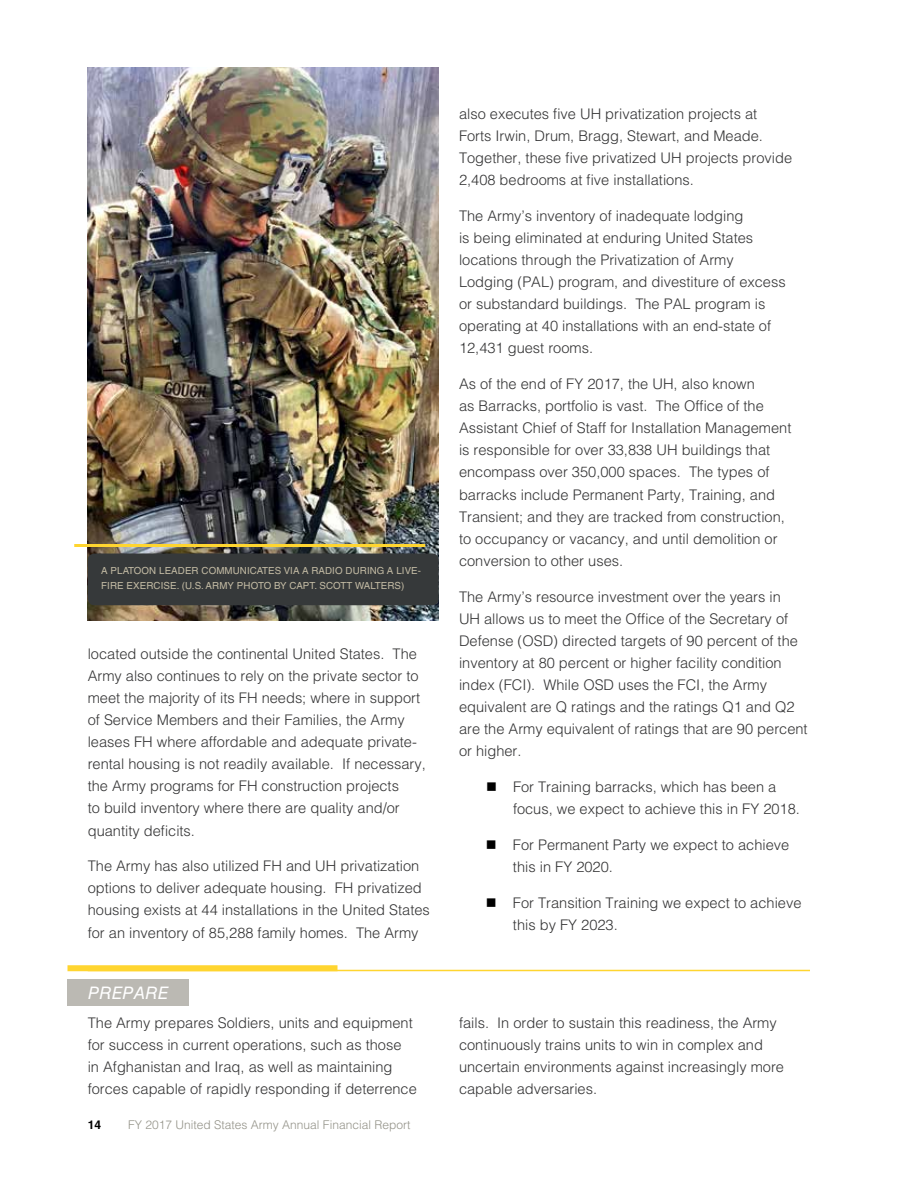
<style>
.page{position:relative;width:918px;height:1188px;background:#fff}
.page>*{position:absolute;margin:0;border:0;box-sizing:border-box;transform-origin:0 0}
.t1{font:italic 17.25px "Helvetica LT Std";color:#fff}
.t2{font:300 14.7px/22.2px "Helvetica LT Std";color:#333334}
.t3{font:300 12px "Helvetica LT Std";color:#949389}
.t4{font:700 12px "Helvetica LT Std";color:#000}
.t5{font:9.75px/15px "Helvetica LT Std";letter-spacing:.01em;color:#c3bba4}
</style>
<div class="page">
<div style="left:68px;top:980px;width:121px;height:26px;background:#bbb9b3"></div>
<hr style="left:88px;top:970px;width:722px;height:1px;background:#ffd530">
<div style="left:68px;top:965px;width:270px;height:6px;background:#ffd530"></div>
<img style="left:88px;top:68px;width:351px;height:553px">
<div style="left:88px;top:554px;width:351px;height:51px;background:#36393a;border-radius:7px"></div>
<hr style="left:74px;top:544px;width:351px;height:3px;background:#ffd530">
<p class="t5" style="left:101px;top:563px;width:321px">A PLATOON LEADER COMMUNICATES VIA A RADIO DURING A LIVE-<br>FIRE EXERCISE. (U.S. ARMY PHOTO BY CAPT. SCOTT WALTERS)</p>
<p class="t2" style="left:88px;top:642px;width:340px">located outside the continental United States. The Army also continues to rely on the private sector to meet the majority of its FH needs; where in support of Service Members and their Families, the Army leases FH where affordable and adequate private&shy;rental housing is not readily available. If necessary, the Army programs for FH construction projects<br>to build inventory where there are quality and/or quantity deficits.</p>
<p class="t2" style="left:88px;top:855px;width:344px">The Army has also utilized FH and UH privatization options to deliver adequate housing. FH privatized housing exists at 44 installations in the United States for an inventory of 85,288 family homes. The Army</p>
<p class="t2" style="left:459px;top:102px;width:335px">also executes five UH privatization projects at Forts Irwin, Drum, Bragg, Stewart, and Meade.<br>Together, these five privatized UH projects provide 2,408 bedrooms at five installations.</p>
<p class="t2" style="left:459px;top:204px;width:328px">The Army’s inventory of inadequate lodging<br>is being eliminated at enduring United States locations through the Privatization of Army Lodging (PAL) program, and divestiture of excess or substandard buildings. The PAL program is operating at 40 installations with an end-state of 12,431 guest rooms.</p>
<p class="t2" style="left:459px;top:372px;width:334px">As of the end of FY 2017, the UH, also known<br>as Barracks, portfolio is vast. The Office of the Assistant Chief of Staff for Installation Management is responsible for over 33,838 UH buildings that encompass over 350,000 spaces. The types of barracks include Permanent Party, Training, and Transient; and they are tracked from construction, to occupancy or vacancy, and until demolition or conversion to other uses.</p>
<p class="t2" style="left:459px;top:585px;width:350px">The Army’s resource investment over the years in<br>UH allows us to meet the Office of the Secretary of Defense (OSD) directed targets of 90 percent of the inventory at 80 percent or higher facility condition index (FCI). While OSD uses the FCI, the Army equivalent are Q ratings and the ratings Q1 and Q2 are the Army equivalent of ratings that are 90 percent or higher.</p>
<p class="t2" style="left:513px;top:776px;width:288px">For Training barracks, which has been a focus, we expect to achieve this in FY 2018.</p>
<p class="t2" style="left:513px;top:833px;width:278px">For Permanent Party we expect to achieve this in FY 2020.</p>
<p class="t2" style="left:513px;top:891px;width:290px">For Transition Training we expect to achieve this by FY 2023.</p>
<p class="t1" style="left:88px;top:983px;width:82px">PREPARE</p>
<p class="t2" style="left:88px;top:1011px;width:331px">The Army prepares Soldiers, units and equipment for success in current operations, such as those<br>in Afghanistan and Iraq, as well as maintaining forces capable of rapidly responding if deterrence</p>
<p class="t2" style="left:459px;top:1011px;width:327px">fails. In order to sustain this readiness, the Army continuously trains units to win in complex and uncertain environments against increasingly more capable adversaries.</p>
<p class="t4" style="left:88px;top:1118px;width:15px">14</p>
<p class="t3" style="left:128px;top:1117px;width:284px">FY 2017 United States Army Annual Financial Report</p>
</div>
